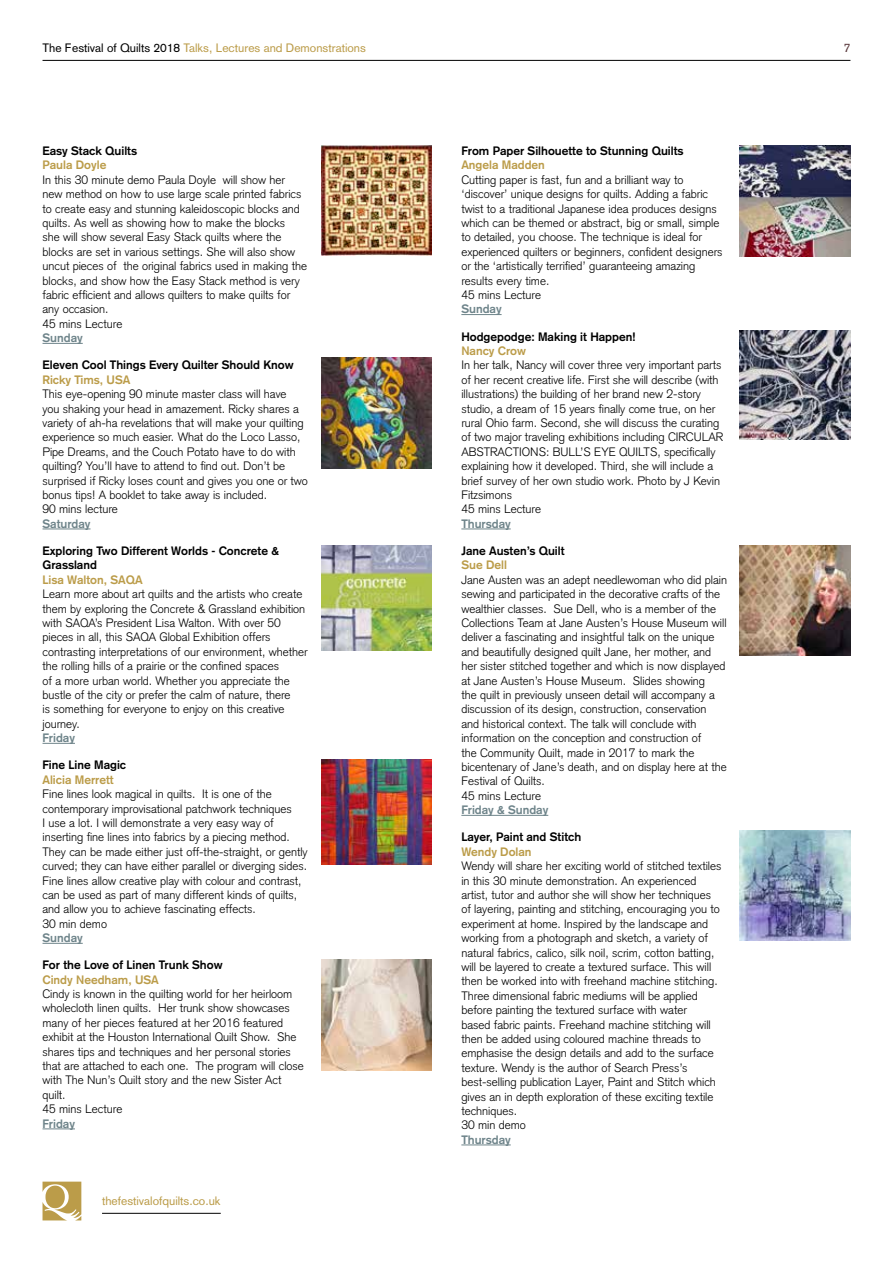
<style>
.page{position:relative;width:893px;height:1263px;background:#fff}
.page>*{position:absolute;margin:0;border:0;box-sizing:border-box;transform-origin:0 0}
.t1{font:300 12px/14.4px "Akzidenz Grotesk";color:#000}
.t2{font:700 12px/14.4px "Akzidenz Grotesk";color:#000}
.t3{font:700 12px "Akzidenz Grotesk";color:#bb9c49}
.t4{font:12px "Akzidenz Grotesk";color:#bb9c49}
.t5{font:700 12px "Akzidenz Grotesk";color:#6e848a}
.t6{font:12px "Akzidenz Grotesk";color:#58373a}
.s1{color:#000}
</style>
<div class="page">
<hr style="left:43px;top:60px;width:807px;height:1px;background:#000">
<svg style="left:43px;top:1181px;width:38px;height:39px"></svg>
<hr style="left:102px;top:1213px;width:119px;height:1px;background:#000">
<hr style="left:43px;top:343px;width:40px;height:1px;background:#6e848a">
<hr style="left:43px;top:529px;width:48px;height:1px;background:#6e848a">
<hr style="left:43px;top:743px;width:32px;height:1px;background:#6e848a">
<hr style="left:43px;top:943px;width:40px;height:1px;background:#6e848a">
<hr style="left:43px;top:1128px;width:32px;height:1px;background:#6e848a">
<hr style="left:461px;top:314px;width:41px;height:1px;background:#6e848a">
<hr style="left:461px;top:529px;width:50px;height:1px;background:#6e848a">
<hr style="left:461px;top:815px;width:87px;height:1px;background:#6e848a">
<hr style="left:461px;top:1144px;width:50px;height:1px;background:#6e848a">
<img style="left:321px;top:146px;width:111px;height:110px">
<img style="left:740px;top:331px;width:110px;height:109px">
<img style="left:740px;top:545px;width:110px;height:111px">
<img style="left:740px;top:831px;width:110px;height:109px">
<img style="left:321px;top:357px;width:111px;height:111px">
<img style="left:321px;top:960px;width:111px;height:110px">
<img style="left:740px;top:146px;width:110px;height:110px">
<img style="left:321px;top:759px;width:111px;height:106px">
<img style="left:321px;top:545px;width:111px;height:105px">
<p class="t4" style="left:43px;top:40px;width:325px"><span class="s1">The Festival of Quilts 2018</span> Talks, Lectures and Demonstrations</p>
<p class="t6" style="left:844px;top:40px;width:8px">7</p>
<p class="t2" style="left:43px;top:143px;width:96px">Easy Stack Quilts</p>
<p class="t3" style="left:43px;top:158px;width:65px">Paula Doyle</p>
<p class="t1" style="left:43px;top:172px;width:266px">In this 30 minute demo Paula Doyle will show her new method on how to use large scale printed fabrics to create easy and stunning kaleidoscopic blocks and quilts. As well as showing how to make the blocks<br>she will show several Easy Stack quilts where the blocks are set in various settings. She will also show uncut pieces of the original fabrics used in making the blocks, and show how the Easy Stack method is very fabric efficient and allows quilters to make quilts for any occasion.<br>45 mins Lecture</p>
<p class="t5" style="left:43px;top:331px;width:42px">Sunday</p>
<p class="t2" style="left:43px;top:358px;width:253px">Eleven Cool Things Every Quilter Should Know</p>
<p class="t3" style="left:43px;top:372px;width:89px">Ricky Tims, USA</p>
<p class="t1" style="left:43px;top:387px;width:267px">This eye-opening 90 minute master class will have<br>you shaking your head in amazement. Ricky shares a variety of ah-ha revelations that will make your quilting experience so much easier. What do the Loco Lasso, Pipe Dreams, and the Couch Potato have to do with quilting? You’ll have to attend to find out. Don’t be surprised if Ricky loses count and gives you one or two bonus tips! A booklet to take away is included.<br>90 mins lecture</p>
<p class="t5" style="left:43px;top:516px;width:49px">Saturday</p>
<p class="t2" style="left:43px;top:543px;width:238px">Exploring Two Different Worlds - Concrete &amp;<br>Grassland</p>
<p class="t3" style="left:43px;top:572px;width:102px">Lisa Walton, SAQA</p>
<p class="t1" style="left:43px;top:587px;width:267px">Learn more about art quilts and the artists who create them by exploring the Concrete &amp; Grassland exhibition with SAQA’s President Lisa Walton. With over 50 pieces in all, this SAQA Global Exhibition offers contrasting interpretations of our environment, whether the rolling hills of a prairie or the confined spaces<br>of a more urban world. Whether you appreciate the bustle of the city or prefer the calm of nature, there<br>is something for everyone to enjoy on this creative journey.</p>
<p class="t5" style="left:43px;top:731px;width:34px">Friday</p>
<p class="t2" style="left:43px;top:758px;width:85px">Fine Line Magic</p>
<p class="t3" style="left:43px;top:772px;width:73px">Alicia Merrett</p>
<p class="t1" style="left:43px;top:787px;width:267px">Fine lines look magical in quilts. It is one of the contemporary improvisational patchwork techniques<br>I use a lot. I will demonstrate a very easy way of inserting fine lines into fabrics by a piecing method.<br>They can be made either just off-the-straight, or gently curved; they can have either parallel or diverging sides.<br>Fine lines allow creative play with colour and contrast, can be used as part of many different kinds of quilts, and allow you to achieve fascinating effects.<br>30 min demo</p>
<p class="t5" style="left:43px;top:931px;width:42px">Sunday</p>
<p class="t2" style="left:43px;top:958px;width:182px">For the Love of Linen Trunk Show</p>
<p class="t3" style="left:43px;top:972px;width:118px">Cindy Needham, USA</p>
<p class="t1" style="left:43px;top:987px;width:263px">Cindy is known in the quilting world for her heirloom wholecloth linen quilts. Her trunk show showcases many of her pieces featured at her 2016 featured exhibit at the Houston International Quilt Show. She shares tips and techniques and her personal stories that are attached to each one. The program will close with The Nun’s Quilt story and the new Sister Act quilt.<br>45 mins Lecture</p>
<p class="t5" style="left:43px;top:1116px;width:34px">Friday</p>
<p class="t4" style="left:102px;top:1193px;width:120px">thefestivalofquilts.co.uk</p>
<p class="t2" style="left:461px;top:143px;width:224px">From Paper Silhouette to Stunning Quilts</p>
<p class="t3" style="left:461px;top:158px;width:85px">Angela Madden</p>
<p class="t1" style="left:461px;top:172px;width:263px">Cutting paper is fast, fun and a brilliant way to ‘discover’ unique designs for quilts. Adding a fabric twist to a traditional Japanese idea produces designs which can be themed or abstract, big or small, simple to detailed, you choose. The technique is ideal for experienced quilters or beginners, confident designers or the ‘artistically terrified’ guaranteeing amazing results every time.<br>45 mins Lecture</p>
<p class="t5" style="left:461px;top:302px;width:42px">Sunday</p>
<p class="t2" style="left:461px;top:329px;width:176px">Hodgepodge: Making it Happen!</p>
<p class="t3" style="left:461px;top:344px;width:66px">Nancy Crow</p>
<p class="t1" style="left:461px;top:358px;width:263px">In her talk, Nancy will cover three very important parts of her recent creative life. First she will describe (with illustrations) the building of her brand new 2-story studio, a dream of 15 years finally come true, on her rural Ohio farm. Second, she will discuss the curating of two major traveling exhibitions including CIRCULAR ABSTRACTIONS: BULL’S EYE QUILTS, specifically explaining how it developed. Third, she will include a brief survey of her own studio work. Photo by J Kevin Fitzsimons<br>45 mins Lecture</p>
<p class="t5" style="left:461px;top:516px;width:51px">Thursday</p>
<p class="t2" style="left:461px;top:543px;width:105px">Jane Austen’s Quilt</p>
<p class="t3" style="left:461px;top:558px;width:47px">Sue Dell</p>
<p class="t1" style="left:461px;top:572px;width:267px">Jane Austen was an adept needlewoman who did plain sewing and participated in the decorative crafts of the wealthier classes. Sue Dell, who is a member of the Collections Team at Jane Austen’s House Museum will deliver a fascinating and insightful talk on the unique and beautifully designed quilt Jane, her mother, and her sister stitched together and which is now displayed at Jane Austen’s House Museum. Slides showing<br>the quilt in previously unseen detail will accompany a discussion of its design, construction, conservation and historical context. The talk will conclude with information on the conception and construction of<br>the Community Quilt, made in 2017 to mark the bicentenary of Jane’s death, and on display here at the Festival of Quilts.<br>45 mins Lecture</p>
<p class="t5" style="left:461px;top:803px;width:88px">Friday &amp; Sunday</p>
<p class="t2" style="left:461px;top:830px;width:121px">Layer, Paint and Stitch</p>
<p class="t3" style="left:461px;top:844px;width:72px">Wendy Dolan</p>
<p class="t1" style="left:461px;top:859px;width:262px">Wendy will share her exciting world of stitched textiles in this 30 minute demonstration. An experienced artist, tutor and author she will show her techniques of layering, painting and stitching, encouraging you to experiment at home. Inspired by the landscape and working from a photograph and sketch, a variety of natural fabrics, calico, silk noil, scrim, cotton batting, will be layered to create a textured surface. This will then be worked into with freehand machine stitching.<br>Three dimensional fabric mediums will be applied before painting the textured surface with water<br>based fabric paints. Freehand machine stitching will then be added using coloured machine threads to emphasise the design details and add to the surface texture. Wendy is the author of Search Press’s best-selling publication Layer, Paint and Stitch which gives an in depth exploration of these exciting textile techniques.<br>30 min demo</p>
<p class="t5" style="left:461px;top:1132px;width:51px">Thursday</p>
</div>
